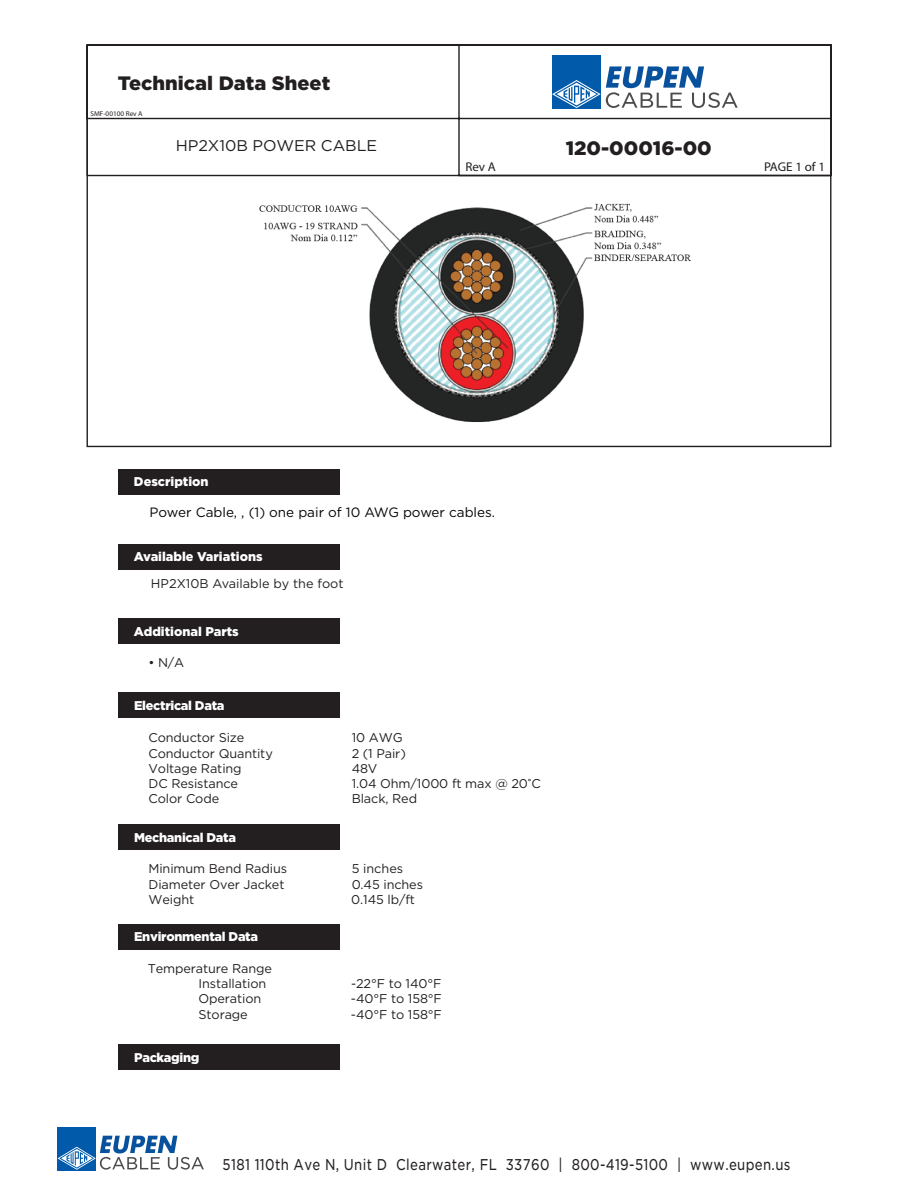
<style>
.page{position:relative;width:918px;height:1188px;background:#fff}
.page>*{position:absolute;margin:0;border:0;box-sizing:border-box;transform-origin:0 0}
.t1{font:900 19.35px "Gotham";color:#231f20}
.t2{font:15.45px "Gotham";letter-spacing:-.005em;color:#231f20}
.t3{font:15px "Gotham S Sm";letter-spacing:.025em;color:#231f20;scale:.84 1}
.t4{font:13.5px "Gotham";color:#050504}
.t5{font:12.75px/15.3px "Gotham";letter-spacing:-.01em;color:#231f20}
.t6{font:900 12.75px "Gotham";letter-spacing:-.025em;color:#fff}
.t7{font:900 12.75px "Gotham";color:#fff}
.t8{font:12.75px "Myriad Pro";color:#231f20}
.t9{font:7.05px "Myriad Pro";color:#231f20}
.s1{font-family:"Myriad Pro"}
</style>
<div class="page">
<svg style="left:86px;top:44px;width:746px;height:133px"></svg>
<div style="left:552px;top:56px;width:49px;height:53px;background:#015aaa"></div>
<svg style="left:552px;top:66px;width:186px;height:42px"></svg>
<div style="left:118px;top:469px;width:221px;height:26px;background:#231f20"></div>
<div style="left:118px;top:544px;width:221px;height:25px;background:#231f20"></div>
<div style="left:118px;top:618px;width:221px;height:26px;background:#231f20"></div>
<div style="left:58px;top:1127px;width:38px;height:43px;background:#015aaa"></div>
<svg style="left:58px;top:1136px;width:146px;height:34px"></svg>
<img style="left:259px;top:203px;width:432px;height:219px">
<div style="left:118px;top:692px;width:221px;height:26px;background:#231f20"></div>
<div style="left:118px;top:824px;width:221px;height:26px;background:#231f20"></div>
<div style="left:118px;top:924px;width:221px;height:25px;background:#231f20"></div>
<div style="left:118px;top:1044px;width:221px;height:26px;background:#231f20"></div>
<h1 class="t1" style="left:118px;top:70px;width:214px">Technical Data Sheet</h1>
<p class="t9" style="left:91px;top:109px;width:54px">SMF-00100 Rev A</p>
<p class="t2" style="left:176px;top:136px;width:203px">HP2X10B POWER CABLE</p>
<h1 class="t1" style="left:566px;top:135px;width:148px">120-00016-00</h1>
<p class="t8" style="left:465px;top:159px;width:32px">Rev A</p>
<p class="t8" style="left:764px;top:159px;width:63px">PAGE 1 of 1</p>
<p class="t7" style="left:134px;top:473px;width:76px">Description</p>
<p class="t4" style="left:150px;top:503px;width:347px">Power Cable, , (1) one pair of 10 AWG power cables.</p>
<p class="t7" style="left:134px;top:548px;width:130px">Available Variations</p>
<p class="t5" style="left:151px;top:576px;width:194px">HP2X10B Available by the foot</p>
<p class="t7" style="left:134px;top:622px;width:106px">Additional Parts</p>
<p class="t5" style="left:148px;top:655px;width:37px">• N/A</p>
<p class="t6" style="left:134px;top:696px;width:92px">Electrical Data</p>
<p class="t5" style="left:149px;top:730px;width:97px">Conductor Size</p>
<p class="t5" style="left:352px;top:730px;width:52px">10 AWG</p>
<p class="t5" style="left:149px;top:745px;width:126px">Conductor Quantity</p>
<p class="t5" style="left:352px;top:745px;width:56px">2 (1 Pair)</p>
<p class="t5" style="left:149px;top:760px;width:95px">Voltage Rating</p>
<p class="t5" style="left:352px;top:760px;width:27px">48V</p>
<p class="t5" style="left:149px;top:776px;width:91px">DC Resistance</p>
<p class="t5" style="left:352px;top:776px;width:191px">1.04 Ohm/1000 ft max @ 20<span class="s1">˚</span>C</p>
<p class="t5" style="left:149px;top:791px;width:72px">Color Code</p>
<p class="t5" style="left:352px;top:791px;width:67px">Black, Red</p>
<p class="t6" style="left:134px;top:828px;width:103px">Mechanical Data</p>
<p class="t5" style="left:149px;top:861px;width:140px">Minimum Bend Radius</p>
<p class="t5" style="left:352px;top:861px;width:53px">5 inches</p>
<p class="t5" style="left:149px;top:876px;width:137px">Diameter Over Jacket</p>
<p class="t5" style="left:352px;top:876px;width:73px">0.45 inches</p>
<p class="t5" style="left:149px;top:891px;width:47px">Weight</p>
<p class="t5" style="left:351px;top:891px;width:65px">0.145 lb/ft</p>
<p class="t6" style="left:134px;top:928px;width:125px">Environmental Data</p>
<p class="t5" style="left:199px;top:960px;width:75px;text-indent:-51px">Temperature Range<br>Installation</p>
<p class="t5" style="left:351px;top:976px;width:92px">-22°F to 140°F</p>
<p class="t5" style="left:199px;top:991px;width:64px">Operation</p>
<p class="t5" style="left:351px;top:991px;width:92px">-40°F to 158°F</p>
<p class="t5" style="left:199px;top:1006px;width:51px">Storage</p>
<p class="t5" style="left:351px;top:1006px;width:92px">-40°F to 158°F</p>
<p class="t6" style="left:134px;top:1048px;width:67px">Packaging</p>
<p class="t3" style="left:223px;top:1154px;width:678px">5181 110th Ave N, Unit D Clearwater, FL 33760 | 800-419-5100 | www.eupen.us</p>
</div>
